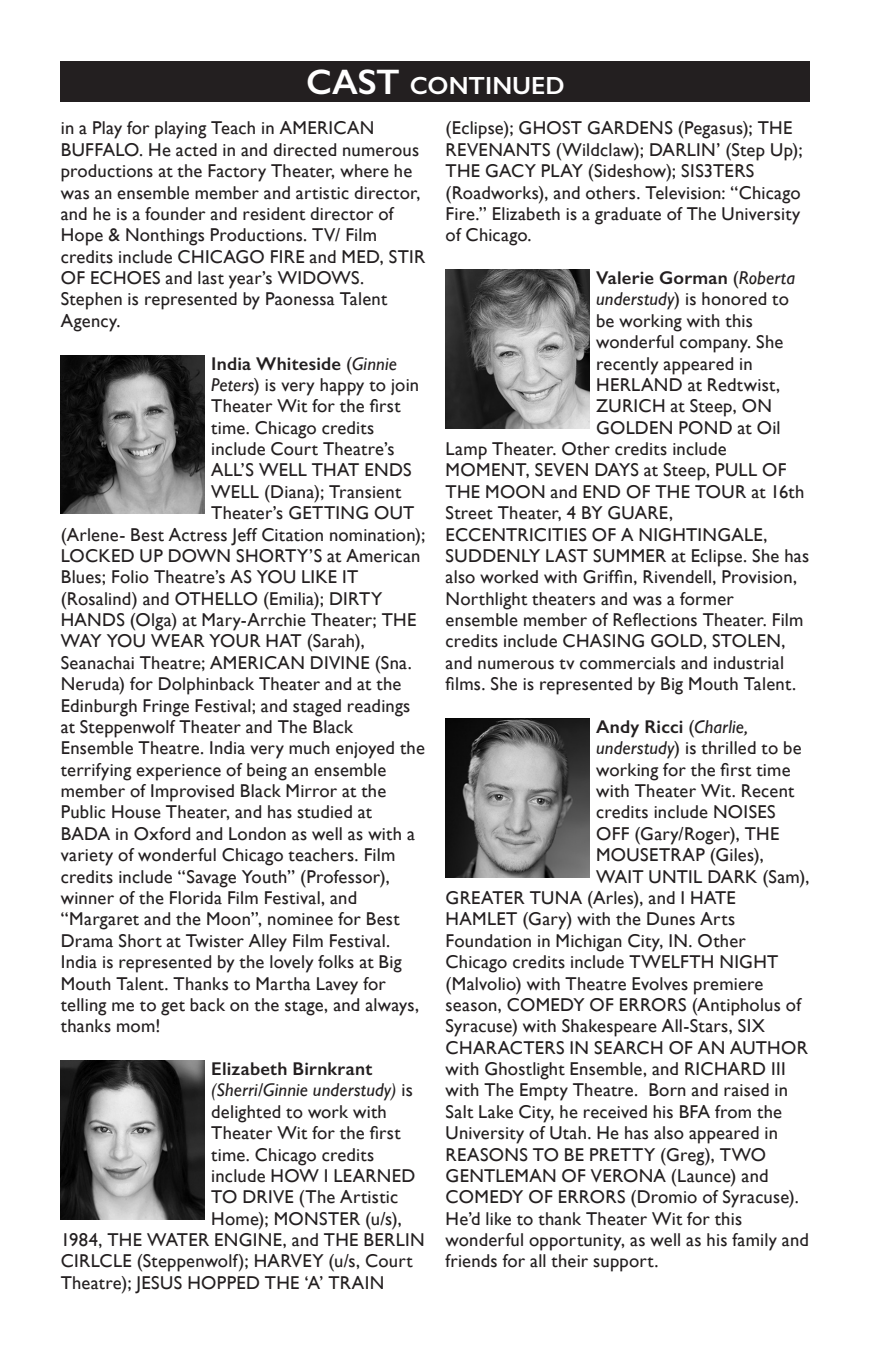
<style>
.page{position:relative;width:871px;height:1357px;background:#fff}
.page>*{position:absolute;margin:0;border:0;box-sizing:border-box;transform-origin:0 0}
.t1{font:600 24.97px "Gill Sans";color:#fff}
.t2{font:18.45px/21.4px "Gill Sans";letter-spacing:.01em;color:#231f20}
.t3{font:600 18.45px "Gill Sans";letter-spacing:.015em;color:#231f20}
.t4{font:italic 18.45px "Gill Sans";letter-spacing:.01em;color:#231f20}
.s1{font-size:35.55px}
.s2{font-weight:400}
.s3{font-weight:400;font-style:italic}
.s4{font-style:italic}
.s5{font-style:normal}
</style>
<div class="page">
<div style="left:61px;top:61px;width:749px;height:40px;background:#231f20"></div>
<img style="left:61px;top:355px;width:143px;height:159px">
<img style="left:61px;top:1061px;width:143px;height:158px">
<img style="left:446px;top:270px;width:143px;height:158px">
<img style="left:446px;top:719px;width:143px;height:158px">
<p class="t1" style="left:306px;top:70px;width:260px"><span class="s1">CAST</span> CONTINUED</p>
<p class="t2" style="left:61px;top:117px;width:366px">in a Play for playing Teach in AMERICAN BUFFALO. He acted in and directed numerous productions at the Factory Theater, where he was an ensemble member and artistic director, and he is a founder and resident director of Hope &amp; Nonthings Productions. TV/ Film credits include CHICAGO FIRE and MED, STIR OF ECHOES and last year’s WIDOWS.<br>Stephen is represented by Paonessa Talent Agency.</p>
<p class="t3" style="left:211px;top:352px;width:187px">India Whiteside <span class="s2">(</span><span class="s3">Ginnie</span></p>
<p class="t2" style="left:211px;top:374px;width:209px"><span class="s4">Peters</span>) is very happy to join</p>
<p class="t2" style="left:211px;top:395px;width:191px">Theater Wit for the first</p>
<p class="t2" style="left:211px;top:416px;width:165px">time. Chicago credits</p>
<p class="t2" style="left:211px;top:438px;width:185px">include Court Theatre’s</p>
<p class="t2" style="left:211px;top:459px;width:202px">ALL’S WELL THAT ENDS</p>
<p class="t2" style="left:211px;top:481px;width:191px">WELL (Diana); Transient</p>
<p class="t2" style="left:211px;top:502px;width:205px">Theater’s GETTING OUT</p>
<p class="t2" style="left:61px;top:523px;width:366px">(Arlene- Best Actress Jeff Citation nomination);</p>
<p class="t2" style="left:61px;top:545px;width:361px">LOCKED UP DOWN SHORTY’S at American</p>
<p class="t2" style="left:61px;top:566px;width:299px">Blues; Folio Theatre’s AS YOU LIKE IT</p>
<p class="t2" style="left:61px;top:587px;width:323px">(Rosalind) and OTHELLO (Emilia); DIRTY</p>
<p class="t2" style="left:61px;top:609px;width:357px">HANDS (Olga) at Mary-Arrchie Theater; THE</p>
<p class="t2" style="left:61px;top:630px;width:305px">WAY YOU WEAR YOUR HAT (Sarah),</p>
<p class="t2" style="left:61px;top:652px;width:353px">Seanachai Theatre; AMERICAN DIVINE (Sna.</p>
<p class="t2" style="left:61px;top:673px;width:342px">Neruda) for Dolphinback Theater and at the</p>
<p class="t2" style="left:61px;top:694px;width:351px">Edinburgh Fringe Festival; and staged readings</p>
<p class="t2" style="left:61px;top:716px;width:294px">at Steppenwolf Theater and The Black</p>
<p class="t2" style="left:61px;top:737px;width:366px">Ensemble Theatre. India very much enjoyed the</p>
<p class="t2" style="left:61px;top:758px;width:327px">terrifying experience of being an ensemble</p>
<p class="t2" style="left:61px;top:780px;width:327px">member of Improvised Black Mirror at the</p>
<p class="t2" style="left:61px;top:801px;width:313px">Public House Theater, and has studied at</p>
<p class="t2" style="left:61px;top:823px;width:356px">BADA in Oxford and London as well as with a</p>
<p class="t2" style="left:61px;top:844px;width:336px">variety of wonderful Chicago teachers. Film</p>
<p class="t2" style="left:61px;top:865px;width:331px">credits include “Savage Youth” (Professor),</p>
<p class="t2" style="left:61px;top:887px;width:298px">winner of the Florida Film Festival, and</p>
<p class="t2" style="left:61px;top:908px;width:340px">“Margaret and the Moon”, nominee for Best</p>
<p class="t2" style="left:61px;top:929px;width:331px">Drama Short at Twister Alley Film Festival.</p>
<p class="t2" style="left:61px;top:951px;width:342px">India is represented by the lovely folks at Big</p>
<p class="t2" style="left:61px;top:972px;width:326px">Mouth Talent. Thanks to Martha Lavey for</p>
<p class="t2" style="left:61px;top:994px;width:360px">telling me to get back on the stage, and always,</p>
<p class="t2" style="left:61px;top:1015px;width:101px">thanks mom!</p>
<p class="t3" style="left:211px;top:1057px;width:162px">Elizabeth Birnkrant</p>
<p class="t4" style="left:211px;top:1079px;width:203px">(Sherri/Ginnie understudy) <span class="s5">is</span></p>
<p class="t2" style="left:211px;top:1100px;width:177px">delighted to work with</p>
<p class="t2" style="left:211px;top:1122px;width:191px">Theater Wit for the first</p>
<p class="t2" style="left:211px;top:1143px;width:165px">time. Chicago credits</p>
<p class="t2" style="left:211px;top:1165px;width:206px">include HOW I LEARNED</p>
<p class="t2" style="left:211px;top:1186px;width:188px">TO DRIVE (The Artistic</p>
<p class="t2" style="left:211px;top:1207px;width:192px">Home); MONSTER (u/s),</p>
<p class="t2" style="left:61px;top:1229px;width:365px">1984, THE WATER ENGINE, and THE BERLIN</p>
<p class="t2" style="left:61px;top:1250px;width:353px">CIRLCLE (Steppenwolf); HARVEY (u/s, Court</p>
<p class="t2" style="left:61px;top:1271px;width:325px">Theatre); JESUS HOPPED THE ‘A’ TRAIN</p>
<p class="t2" style="left:446px;top:117px;width:358px">(Eclipse); GHOST GARDENS (Pegasus); THE REVENANTS (Wildclaw); DARLIN’ (Step Up); THE GACY PLAY (Sideshow); SIS3TERS (Roadworks), and others. Television: “Chicago Fire.” Elizabeth is a graduate of The University of Chicago.</p>
<p class="t3" style="left:596px;top:267px;width:201px">Valerie Gorman <span class="s2">(</span><span class="s3">Roberta</span></p>
<p class="t2" style="left:596px;top:288px;width:194px"><span class="s4">understudy</span>) is honored to</p>
<p class="t2" style="left:596px;top:310px;width:158px">be working with this</p>
<p class="t2" style="left:596px;top:331px;width:189px">wonderful company. She</p>
<p class="t2" style="left:596px;top:352px;width:158px">recently appeared in</p>
<p class="t2" style="left:596px;top:374px;width:186px">HERLAND at Redtwist,</p>
<p class="t2" style="left:596px;top:395px;width:177px">ZURICH at Steep, ON</p>
<p class="t2" style="left:596px;top:416px;width:186px">GOLDEN POND at Oil</p>
<p class="t2" style="left:446px;top:438px;width:282px">Lamp Theater. Other credits include</p>
<p class="t2" style="left:446px;top:459px;width:342px">MOMENT, SEVEN DAYS at Steep, PULL OF</p>
<p class="t2" style="left:446px;top:481px;width:360px">THE MOON and END OF THE TOUR at 16th</p>
<p class="t2" style="left:446px;top:502px;width:229px">Street Theater, 4 BY GUARE,</p>
<p class="t2" style="left:446px;top:523px;width:323px">ECCENTRICITIES OF A NIGHTINGALE,</p>
<p class="t2" style="left:446px;top:545px;width:365px">SUDDENLY LAST SUMMER at Eclipse. She has</p>
<p class="t2" style="left:446px;top:566px;width:353px">also worked with Griffin, Rivendell, Provision,</p>
<p class="t2" style="left:446px;top:587px;width:290px">Northlight theaters and was a former</p>
<p class="t2" style="left:446px;top:609px;width:359px">ensemble member of Reflections Theater. Film</p>
<p class="t2" style="left:446px;top:630px;width:341px">credits include CHASING GOLD, STOLEN,</p>
<p class="t2" style="left:446px;top:652px;width:340px">and numerous tv commercials and industrial</p>
<p class="t2" style="left:446px;top:673px;width:352px">films. She is represented by Big Mouth Talent.</p>
<p class="t3" style="left:596px;top:715px;width:154px">Andy Ricci <span class="s2">(</span><span class="s3">Charlie,</span></p>
<p class="t2" style="left:596px;top:737px;width:207px"><span class="s4">understudy</span>) is thrilled to be</p>
<p class="t2" style="left:596px;top:758px;width:196px">working for the first time</p>
<p class="t2" style="left:596px;top:780px;width:200px">with Theater Wit. Recent</p>
<p class="t2" style="left:596px;top:801px;width:181px">credits include NOISES</p>
<p class="t2" style="left:596px;top:823px;width:185px">OFF (Gary/Roger), THE</p>
<p class="t2" style="left:596px;top:844px;width:169px">MOUSETRAP (Giles),</p>
<p class="t2" style="left:596px;top:865px;width:215px">WAIT UNTIL DARK (Sam),</p>
<p class="t2" style="left:446px;top:887px;width:292px">GREATER TUNA (Arles), and I HATE</p>
<p class="t2" style="left:446px;top:908px;width:291px">HAMLET (Gary) with the Dunes Arts</p>
<p class="t2" style="left:446px;top:929px;width:302px">Foundation in Michigan City, IN. Other</p>
<p class="t2" style="left:446px;top:951px;width:334px">Chicago credits include TWELFTH NIGHT</p>
<p class="t2" style="left:446px;top:972px;width:319px">(Malvolio) with Theatre Evolves premiere</p>
<p class="t2" style="left:446px;top:994px;width:357px">season, COMEDY OF ERRORS (Antipholus of</p>
<p class="t2" style="left:446px;top:1015px;width:321px">Syracuse) with Shakespeare All-Stars, SIX</p>
<p class="t2" style="left:446px;top:1036px;width:364px">CHARACTERS IN SEARCH OF AN AUTHOR</p>
<p class="t2" style="left:446px;top:1058px;width:341px">with Ghostlight Ensemble, and RICHARD III</p>
<p class="t2" style="left:446px;top:1079px;width:344px">with The Empty Theatre. Born and raised in</p>
<p class="t2" style="left:446px;top:1100px;width:338px">Salt Lake City, he received his BFA from the</p>
<p class="t2" style="left:446px;top:1122px;width:334px">University of Utah. He has also appeared in</p>
<p class="t2" style="left:446px;top:1143px;width:322px">REASONS TO BE PRETTY (Greg), TWO</p>
<p class="t2" style="left:446px;top:1165px;width:324px">GENTLEMAN OF VERONA (Launce) and</p>
<p class="t2" style="left:446px;top:1186px;width:355px">COMEDY OF ERRORS (Dromio of Syracuse).</p>
<p class="t2" style="left:446px;top:1207px;width:298px">He’d like to thank Theater Wit for this</p>
<p class="t2" style="left:446px;top:1229px;width:365px">wonderful opportunity, as well as his family and</p>
<p class="t2" style="left:446px;top:1250px;width:215px">friends for all their support.</p>
</div>
